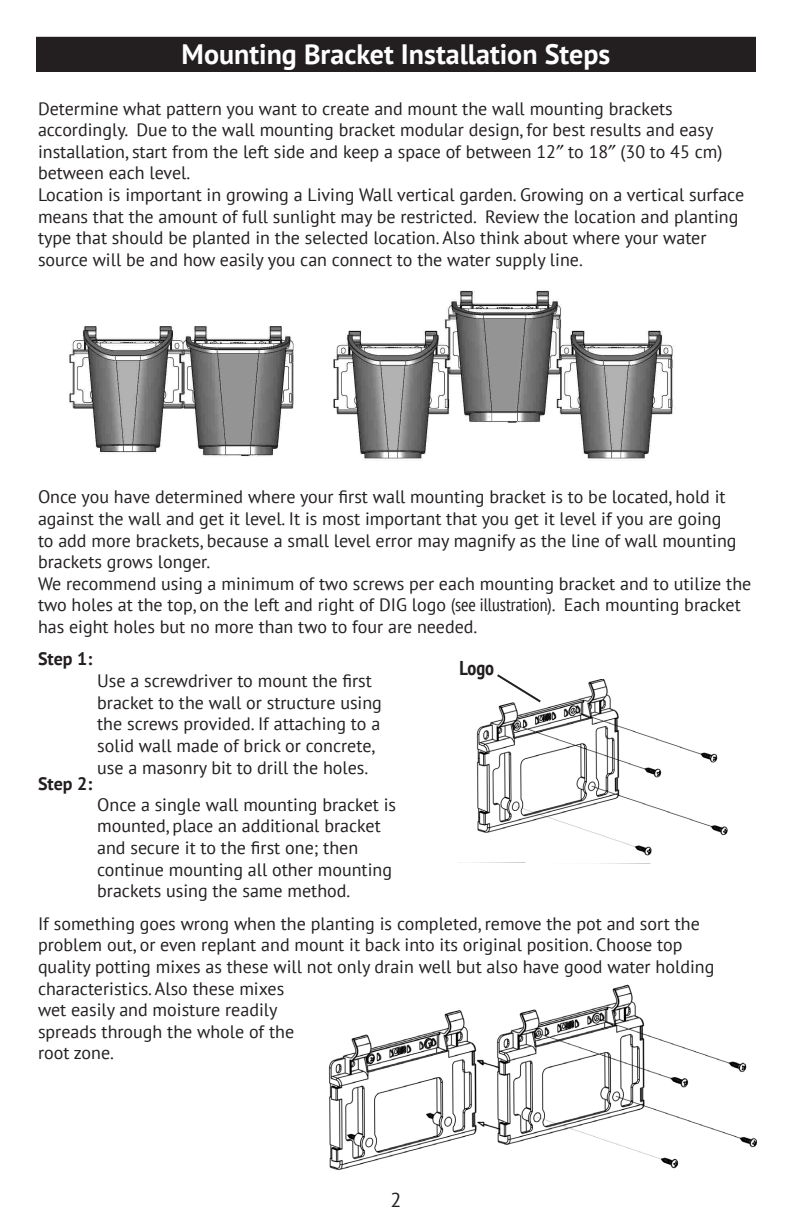
<style>
.page{position:relative;width:792px;height:1224px;background:#fff}
.page>*{position:absolute;margin:0;border:0;box-sizing:border-box;transform-origin:0 0}
.t1{font:700 28px "PT Sans";color:#fff}
.t2{font:700 condensed 20px "PT Sans";color:#231f20}
.t3{font:20px "PT Sans";color:#231f20}
.t4{font:18px/21.6px "PT Sans";color:#231f20}
.t5{font:700 18px "PT Sans";color:#231f20}
.s1{font-stretch:condensed}
</style>
<div class="page">
<img style="left:328px;top:984px;width:429px;height:187px">
<img style="left:458px;top:680px;width:270px;height:183px">
<img style="left:69px;top:326px;width:225px;height:131px">
<img style="left:333px;top:290px;width:341px;height:170px">
<div style="left:37px;top:38px;width:718px;height:33px;background:#231f20"></div>
<div style="left:36px;top:37px;width:720px;height:35px;border:2px solid #231f20"></div>
<svg style="left:495px;top:674px;width:48px;height:30px"></svg>
<p class="t1" style="left:182px;top:35px;width:430px">Mounting Bracket Installation Steps</p>
<p class="t4" style="left:38px;top:97px;width:686px">Determine what pattern you want to create and mount the wall mounting brackets accordingly. Due to the wall mounting bracket modular design, for best results and easy installation, start from the left side and keep a space of between 12 to 18 (30 to 45 cm) between each level.</p>
<p class="t4" style="left:38px;top:183px;width:708px">Location is important in growing a Living Wall vertical garden. Growing on a vertical surface means that the amount of full sunlight may be restricted. Review the location and planting type that should be planted in the selected location. Also think about where your water source will be and how easily you can connect to the water supply line.</p>
<p class="t4" style="left:38px;top:486px;width:700px">Once you have determined where your first wall mounting bracket is to be located, hold it against the wall and get it level. It is most important that you get it level if you are going to add more brackets, because a small level error may magnify as the line of wall mounting brackets grows longer.</p>
<p class="t4" style="left:38px;top:572px;width:715px">We recommend using a minimum of two screws per each mounting bracket and to utilize the two holes at the top, on the left and right of DIG logo <span class="s1">(see illustration)</span>. Each mounting bracket has eight holes but no more than two to four are needed.</p>
<p class="t5" style="left:38px;top:646px;width:56px">Step 1:</p>
<p class="t2" style="left:460px;top:654px;width:36px">Logo</p>
<p class="t4" style="left:97px;top:670px;width:286px">Use a screwdriver to mount the first bracket to the wall or structure using the screws provided. If attaching to a solid wall made of brick or concrete, use a masonry bit to drill the holes.</p>
<p class="t4" style="left:97px;top:793px;width:300px">Once a single wall mounting bracket is mounted, place an additional bracket and secure it to the first one; then continue mounting all other mounting brackets using the same method.</p>
<p class="t5" style="left:38px;top:772px;width:56px">Step 2:</p>
<p class="t4" style="left:38px;top:912px;width:678px">If something goes wrong when the planting is completed, remove the pot and sort the problem out, or even replant and mount it back into its original position. Choose top quality potting mixes as these will not only drain well but also have good water holding characteristics. Also these mixes<br>wet easily and moisture readily<br>spreads through the whole of the<br>root zone.</p>
<p class="t3" style="left:391px;top:1187px;width:12px">2</p>
</div>
